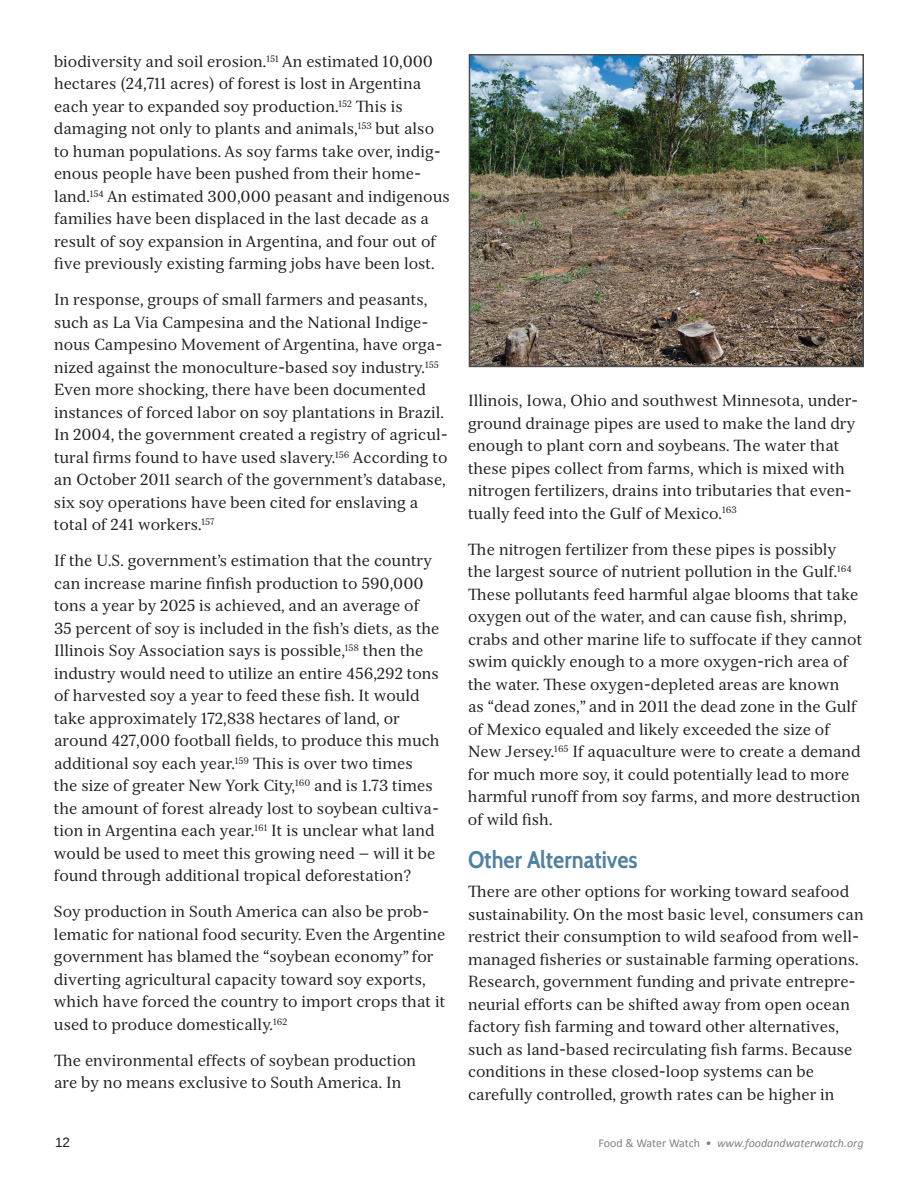
<style>
.page{position:relative;width:918px;height:1188px;background:#fff}
.page>*{position:absolute;margin:0;border:0;box-sizing:border-box;transform-origin:0 0}
.t1{font:700 24px "Cabin";color:#5081a0;scale:.9 1}
.t2{font:15.75px/22.5px "Serif 12 Beta";color:#231f20}
.t3{font:13.5px "Liberation Sans";color:#231f20}
.t4{font:italic 12px "Calibri";color:#808285}
.s1{font-style:normal}
</style>
<div class="page">
<img style="left:472px;top:57px;width:389px;height:307px">
<div style="left:469px;top:54px;width:395px;height:313px;border:2px solid #4b4c4d"></div>
<p class="t2" style="left:54px;top:50px;width:397px">biodiversity and soil erosion.<sup>151</sup> An estimated 10,000 hectares (24,711 acres) of forest is lost in Argentina each year to expanded soy production.<sup>152</sup> This is damaging not only to plants and animals,<sup>153</sup> but also to human populations. As soy farms take over, indig&shy;enous people have been pushed from their home&shy;land.<sup>154</sup> An estimated 300,000 peasant and indigenous families have been displaced in the last decade as a result of soy expansion in Argentina, and four out of five previously existing farming jobs have been lost.</p>
<p class="t2" style="left:54px;top:289px;width:395px">In response, groups of small farmers and peasants, such as La Via Campesina and the National Indige&shy;nous Campesino Movement of Argentina, have orga&shy;nized against the monoculture-based soy industry.<sup>155<br></sup>Even more shocking, there have been documented instances of forced labor on soy plantations in Brazil.<br>In 2004, the government created a registry of agricul&shy;tural firms found to have used slavery.<sup>156</sup> According to an October 2011 search of the government’s database, six soy operations have been cited for enslaving a total of 241 workers.<sup>157</sup></p>
<p class="t2" style="left:54px;top:550px;width:387px">If the U.S. government’s estimation that the country can increase marine finfish production to 590,000 tons a year by 2025 is achieved, and an average of 35 percent of soy is included in the fish’s diets, as the Illinois Soy Association says is possible,<sup>158</sup> then the industry would need to utilize an entire 456,292 tons of harvested soy a year to feed these fish. It would take approximately 172,838 hectares of land, or around 427,000 football fields, to produce this much additional soy each year.<sup>159</sup> This is over two times the size of greater New York City,<sup>160</sup> and is 1.73 times the amount of forest already lost to soybean cultiva&shy;tion in Argentina each year.<sup>161</sup> It is unclear what land would be used to meet this growing need — will it be found through additional tropical deforestation?</p>
<p class="t2" style="left:54px;top:901px;width:393px">Soy production in South America can also be prob&shy;lematic for national food security. Even the Argentine government has blamed the “soybean economy” for diverting agricultural capacity toward soy exports, which have forced the country to import crops that it used to produce domestically.<sup>162</sup></p>
<p class="t2" style="left:54px;top:1049px;width:364px">The environmental effects of soybean production are by no means exclusive to South America. In</p>
<p class="t2" style="left:468px;top:389px;width:392px">Illinois, Iowa, Ohio and southwest Minnesota, under&shy;ground drainage pipes are used to make the land dry enough to plant corn and soybeans. The water that these pipes collect from farms, which is mixed with nitrogen fertilizers, drains into tributaries that even&shy;tually feed into the Gulf of Mexico.<sup>163</sup></p>
<p class="t2" style="left:468px;top:538px;width:396px">The nitrogen fertilizer from these pipes is possibly the largest source of nutrient pollution in the Gulf.<sup>164<br></sup>These pollutants feed harmful algae blooms that take oxygen out of the water, and can cause fish, shrimp, crabs and other marine life to suffocate if they cannot swim quickly enough to a more oxygen-rich area of the water. These oxygen-depleted areas are known<br>as “dead zones,” and in 2011 the dead zone in the Gulf of Mexico equaled and likely exceeded the size of New Jersey.<sup>165</sup> If aquaculture were to create a demand for much more soy, it could potentially lead to more harmful runoff from soy farms, and more destruction of wild fish.</p>
<h1 class="t1" style="left:468px;top:845px;width:190px">Other Alternatives</h1>
<p class="t2" style="left:468px;top:881px;width:397px">There are other options for working toward seafood sustainability. On the most basic level, consumers can restrict their consumption to wild seafood from well&shy;managed fisheries or sustainable farming operations.<br>Research, government funding and private entrepre&shy;neurial efforts can be shifted away from open ocean factory fish farming and toward other alternatives, such as land-based recirculating fish farms. Because conditions in these closed-loop systems can be carefully controlled, growth rates can be higher in</p>
<p class="t3" style="left:55px;top:1135px;width:17px">12</p>
<p class="t4" style="left:598px;top:1136px;width:267px"><span class="s1">Food &amp; Water Watch</span> • www.foodandwaterwatch.org</p>
</div>
